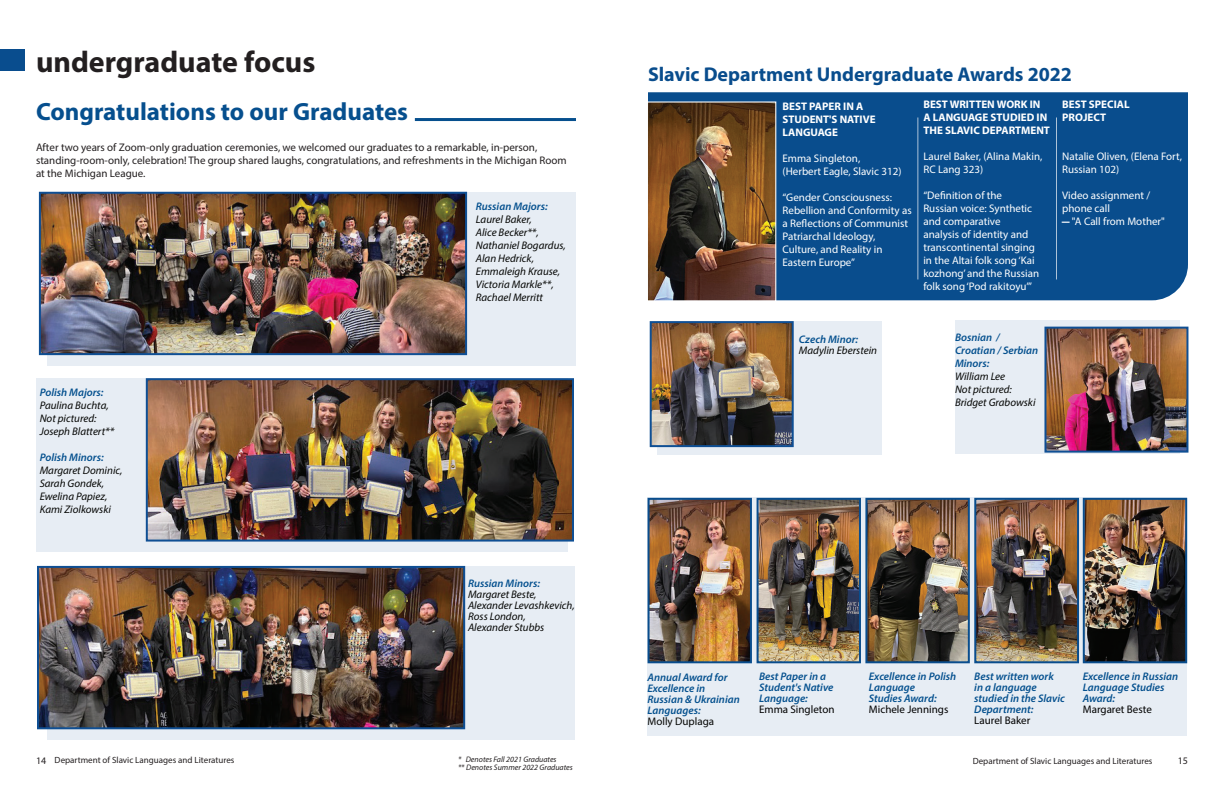
<style>
.page{position:relative;width:1224px;height:792px;background:#fff}
.page>*{position:absolute;margin:0;border:0;box-sizing:border-box;transform-origin:0 0}
.t1{font:700 30px "Myriad Pro";color:#231f20}
.t2{font:700 25px "Myriad Pro";color:#064f8e}
.t3{font:700 20px "Myriad Pro";color:#094d8d}
.t4{font:11px/13px "Myriad Pro";color:#fff}
.t5{font:italic 600 11px/11px "Myriad Pro";color:#04508e}
.t6{font:italic 11px/13px "Myriad Pro";color:#040503}
.t7{font:11px/13px "Myriad Pro";color:#231f20}
.t8{font:700 11px/13px "Myriad Pro";color:#fff}
.t9{font:11px "Myriad Pro";color:#000}
.t10{font:11px "Myriad Pro";color:#040503}
.t11{font:10px "Myriad Pro";color:#231f20}
.t12{font:9px "Myriad Pro";color:#231f20}
.t13{font:italic 8px/8px "Myriad Pro";color:#231f20}
.s1{font-family:"Franklin Gothic URW Dem"}
.s2{font-size:10px}
</style>
<div class="page">
<div style="left:47px;top:566px;width:528px;height:174px;background:#e7edf4"></div>
<div style="left:36px;top:378px;width:531px;height:174px;background:#e7edf4"></div>
<div style="left:47px;top:192px;width:529px;height:174px;background:#e7edf4"></div>
<div style="left:955px;top:320px;width:225px;height:134px;background:#e7edf4"></div>
<div style="left:658px;top:321px;width:224px;height:134px;background:#e7edf4"></div>
<div style="left:648px;top:498px;width:539px;height:238px;background:#e7edf4"></div>
<div style="left:0;top:49px;width:25px;height:22px;background:#094d8e"></div>
<hr style="left:415px;top:118px;width:161px;height:3px;background:#064f8e">
<img style="left:40px;top:569px;width:422px;height:157px">
<div style="left:37px;top:566px;width:428px;height:163px;border:2px solid #0f4f94"></div>
<img style="left:42px;top:195px;width:422px;height:157px">
<div style="left:39px;top:192px;width:428px;height:163px;border:2px solid #0f4f94"></div>
<img style="left:149px;top:381px;width:422px;height:158px">
<div style="left:146px;top:378px;width:428px;height:164px;border:2px solid #0f4f94"></div>
<img style="left:1047px;top:330px;width:138px;height:120px">
<div style="left:1044px;top:327px;width:144px;height:126px;border:2px solid #0f4f94"></div>
<img style="left:653px;top:324px;width:138px;height:120px">
<div style="left:650px;top:321px;width:144px;height:126px;border:2px solid #0f4f94"></div>
<div style="left:648px;top:92px;width:540px;height:208px;background:#094d8d"></div>
<img style="left:651px;top:501px;width:98px;height:159px">
<div style="left:648px;top:498px;width:104px;height:165px;border:2px solid #094d8d"></div>
<img style="left:649px;top:103px;width:125px;height:196px">
<div style="left:647px;top:101px;width:129px;height:200px;border:1px solid #fff"></div>
<img style="left:868px;top:501px;width:99px;height:159px">
<div style="left:865px;top:498px;width:105px;height:165px;border:2px solid #094d8d"></div>
<hr style="left:918px;top:117px;width:1px;height:162px;background:#fff">
<hr style="left:1056px;top:117px;width:1px;height:162px;background:#fff">
<img style="left:760px;top:501px;width:98px;height:159px">
<div style="left:757px;top:498px;width:104px;height:165px;border:2px solid #094d8d"></div>
<img style="left:977px;top:501px;width:99px;height:159px">
<div style="left:974px;top:498px;width:105px;height:165px;border:2px solid #094d8d"></div>
<img style="left:1086px;top:501px;width:98px;height:159px">
<div style="left:1083px;top:498px;width:104px;height:165px;border:2px solid #094d8d"></div>
<h1 class="t1" style="left:36px;top:42px;width:281px">undergraduate focus</h1>
<h2 class="t2" style="left:36px;top:96px;width:374px">Congratulations to our Graduates</h2>
<p class="t7" style="left:36px;top:140px;width:532px">After two years of Zoom-only graduation ceremonies, we welcomed our graduates to a remarkable, in-person, standing-room-only, celebration! The group shared laughs, congratulations, and refreshments in the Michigan Room at the Michigan League.</p>
<p class="t5" style="left:40px;top:386px;width:65px">Polish Majors:</p>
<p class="t6" style="left:40px;top:398px;width:76px">Paulina Buchta,<br>Not pictured:<br>Joseph Blattert**</p>
<p class="t5" style="left:40px;top:451px;width:66px">Polish Minors:</p>
<p class="t6" style="left:40px;top:463px;width:84px">Margaret Dominic,<br>Sarah Gondek,<br>Ewelina Papiez,<br>Kami Ziolkowski</p>
<p class="t5" style="left:476px;top:200px;width:73px">Russian Majors:</p>
<p class="t6" style="left:476px;top:212px;width:91px">Laurel Baker,<br>Alice Becker**,<br>Nathaniel Bogardus,<br>Alan Hedrick,<br>Emmaleigh Krause,<br>Victoria Markle**,<br>Rachael Merritt</p>
<p class="t5" style="left:468px;top:577px;width:74px">Russian Minors:</p>
<p class="t6" style="left:468px;top:589px;width:108px;line-height:11px">Margaret Beste,<br>Alexander Levashkevich,<br>Ross London,<br>Alexander Stubbs</p>
<h3 class="t3" style="left:648px;top:62px;width:426px">Slavic Department Undergraduate Awards 2022</h3>
<p class="t8" style="left:923px;top:97px;width:128px">BEST WRITTEN WORK IN<br>A LANGUAGE STUDIED IN<br>THE SLAVIC DEPARTMENT</p>
<p class="t4" style="left:923px;top:150px;width:121px">Laurel Baker, (Alina Makin,<br>RC Lang 323)</p>
<p class="t4" style="left:923px;top:189px;width:117px">“Definition of the<br>Russian voice: Synthetic and comparative<br>analysis of identity and transcontinental singing in the Altai folk song ‘Kai kozhong’ and the Russian folk song ‘Pod rakitoyu’”</p>
<p class="t8" style="left:1062px;top:97px;width:69px">BEST SPECIAL<br>PROJECT</p>
<p class="t4" style="left:1062px;top:150px;width:121px">Natalie Oliven, (Elena Fort,<br>Russian 102)</p>
<p class="t4" style="left:1062px;top:189px;width:89px">Video assignment / phone call</p>
<p class="t4" style="left:1062px;top:215px;width:104px"><span class="s1">—</span> "A Call from Mother"</p>
<p class="t8" style="left:783px;top:99px;width:95px">BEST PAPER IN A<br>STUDENT'S NATIVE<br>LANGUAGE</p>
<p class="t4" style="left:783px;top:151px;width:120px">Emma Singleton, (Herbert Eagle, Slavic 312)</p>
<p class="t4" style="left:783px;top:190px;width:131px">“Gender Consciousness:<br>Rebellion and Conformity as a Reflections of Communist<br>Patriarchal Ideology,<br>Culture, and Reality in<br>Eastern Europe”</p>
<p class="t5" style="left:799px;top:333px;width:61px">Czech Minor:</p>
<p class="t6" style="left:799px;top:343px;width:80px">Madylin Eberstein</p>
<p class="t5" style="left:955px;top:330px;width:85px;line-height:13px">Bosnian /<br>Croatian / Serbian<br>Minors:</p>
<p class="t6" style="left:955px;top:370px;width:82px">William Lee<br>Not pictured:<br>Bridget Grabowski</p>
<p class="t5" style="left:648px;top:672px;width:94px">Annual Award for<br>Excellence in<br>Russian &amp; Ukrainian<br>Languages:</p>
<p class="t10" style="left:648px;top:715px;width:68px">Molly Duplaga</p>
<p class="t5" style="left:759px;top:671px;width:76px">Best Paper in a<br>Student's Native<br>Language:</p>
<p class="t9" style="left:759px;top:703px;width:77px">Emma Singleton</p>
<p class="t5" style="left:869px;top:671px;width:89px">Excellence in Polish<br>Language<br>Studies Award:</p>
<p class="t9" style="left:869px;top:703px;width:81px">Michele Jennings</p>
<p class="t5" style="left:974px;top:671px;width:92px">Best written work in a language studied in the Slavic<br>Department:</p>
<p class="t9" style="left:974px;top:714px;width:58px">Laurel Baker</p>
<p class="t5" style="left:1083px;top:671px;width:97px">Excellence in Russian<br>Language Studies<br>Award:</p>
<p class="t9" style="left:1083px;top:703px;width:71px">Margaret Beste</p>
<p class="t12" style="left:36px;top:754px;width:200px"><span class="s2">14</span> Department of Slavic Languages and Literatures</p>
<p class="t12" style="left:973px;top:756px;width:181px">Department of Slavic Languages and Literatures</p>
<p class="t11" style="left:1178px;top:754px;width:12px">15</p>
<p class="t13" style="left:458px;top:755px;width:116px">* Denotes Fall 2021 Graduates<br>** Denotes Summer 2022 Graduates</p>
</div>
